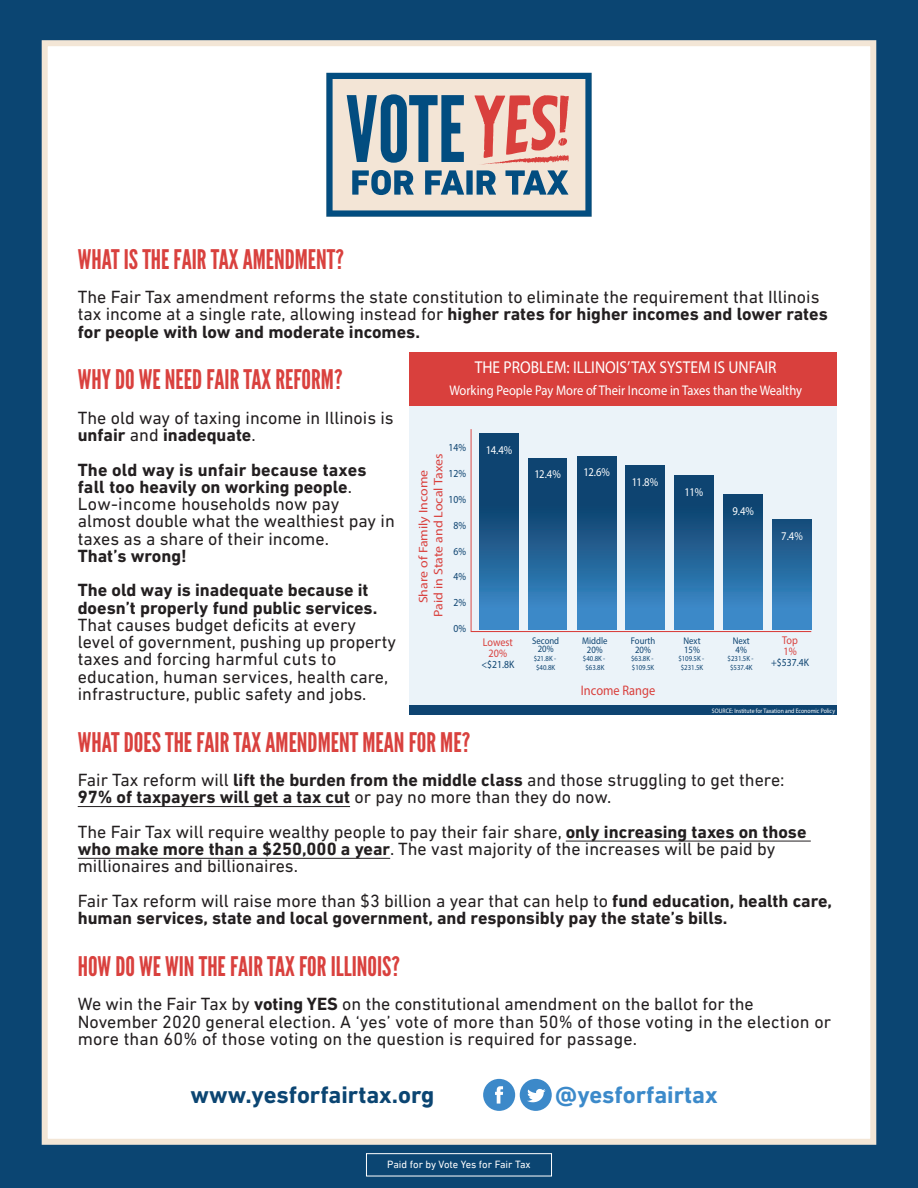
<style>
.page{position:relative;width:918px;height:1188px;background:#0b4572}
.page>*{position:absolute;margin:0;border:0;box-sizing:border-box;transform-origin:0 0}
.t1{font:27px "League Gothic";color:#d9413e}
.t2{font:700 24.45px "DIN Next LT Pro";color:#0b4572}
.t3{font:700 24.45px "DIN Next LT Pro";color:#3c8aca}
.t4{font:18px/17.2px "DIN Next LT Pro";color:#231f20}
.t5{font:700 18px/17.2px "DIN Next LT Pro";color:#231f20}
.t6{font:700 17.25px "DIN Next LT Pro";color:#fff;scale:.9 1}
.t7{font:700 13.95px "DIN Next LT Pro";color:#fff;scale:.9 1}
.t8{font:700 13.8px "DIN Next LT Pro";color:#d9403d;scale:.9 1}
.t9{font:700 12.45px/15px "DIN Next LT Pro";color:#d9403d;text-align:center;scale:1.11 1}
.t10{font:700 11.85px "DIN Next LT Pro";letter-spacing:-.06em;color:#fff;scale:.9 1}
.t11{font:700 11.25px/10.9px "DIN Next LT Pro";letter-spacing:-.005em;color:#d9403d;text-align:center;scale:.9 1}
.t12{font:700 10.8px "DIN Next LT Pro";color:#0e4471;scale:.9 1}
.t13{font:10.8px "DIN Next LT Pro";color:#0e4471;scale:.9 1}
.t14{font:10.65px "DIN Next W01";color:#fff}
.t15{font:700 9.75px/8.7px "DIN Next LT Pro";color:#0e4471;text-align:center;scale:.9 1}
.t16{font:7.5px/8.7px "DIN Next LT Pro";color:#0e4471;text-align:center;scale:.9 1}
.t17{font:6.45px "DIN Next LT Pro";color:#fff;scale:.9 1}
.s1{font-weight:700}
.s2{font-weight:400}
</style>
<div class="page">
<div style="left:45px;top:43px;width:828px;height:1099px;background:#fff"></div>
<div style="left:42px;top:40px;width:834px;height:1105px;border:6px solid #f3e6d6"></div>
<hr style="left:78px;top:806px;width:272px;height:1px;background:#231f20">
<hr style="left:566px;top:841px;width:245px;height:1px;background:#231f20">
<hr style="left:78px;top:858px;width:312px;height:1px;background:#231f20">
<div style="left:366px;top:1153px;width:186px;height:23px;border:1px solid #fff"></div>
<svg style="left:326px;top:73px;width:266px;height:144px;background:#a5a8af"></svg>
<div style="left:483px;top:1079px;width:32px;height:32px;background:#3c89c9;border-radius:50%"></div>
<svg style="left:495px;top:1086px;width:8px;height:18px"></svg>
<div style="left:520px;top:1079px;width:32px;height:32px;background:#3c89c9;border-radius:50%"></div>
<svg style="left:527px;top:1089px;width:19px;height:13px"></svg>
<div style="left:409px;top:375px;width:428px;height:340px;background:#ebf3f9"></div>
<div style="left:409px;top:352px;width:428px;height:53px;background:#d9403d"></div>
<svg style="left:470px;top:429px;width:342px;height:203px"></svg>
<svg style="left:480px;top:434px;width:38px;height:196px;background:#1e5c8f"></svg>
<svg style="left:528px;top:459px;width:39px;height:171px;background:#206093"></svg>
<svg style="left:578px;top:456px;width:38px;height:174px;background:#205f93"></svg>
<svg style="left:626px;top:466px;width:38px;height:164px;background:#216195"></svg>
<div style="left:675px;top:475px;width:38px;height:155px;background:linear-gradient(to bottom,#063760,#3f8fcf)"></div>
<div style="left:724px;top:495px;width:39px;height:135px;background:linear-gradient(to bottom,#0b3e68,#4192d2)"></div>
<div style="left:773px;top:520px;width:38px;height:110px;background:linear-gradient(to bottom,#174d7a,#4091d2)"></div>
<div style="left:409px;top:705px;width:428px;height:10px;background:#0e4471"></div>
<p class="t1" style="left:78px;top:243px;width:268px">WHAT IS THE FAIR TAX AMENDMENT?</p>
<p class="t4" style="left:78px;top:288px;width:752px">The Fair Tax amendment reforms the state constitution to eliminate the requirement that Illinois tax income at a single rate, allowing instead for <span class="s1">higher rates for higher incomes and lower rates for people with low and moderate incomes.</span></p>
<p class="t1" style="left:78px;top:364px;width:266px">WHY DO WE NEED FAIR TAX REFORM?</p>
<p class="t4" style="left:78px;top:409px;width:318px">The old way of taxing income in Illinois is <span class="s1">unfair</span> and <span class="s1">inadequate</span>.</p>
<p class="t4" style="left:78px;top:461px;width:319px"><span class="s1">The old way is unfair because taxes fall too heavily on working people</span>.<br>Low-income households now pay almost double what the wealthiest pay in taxes as a share of their income.<br><span class="s1">That’s wrong!</span></p>
<p class="t4" style="left:78px;top:581px;width:320px"><span class="s1">The old way is inadequate because it doesn’t properly fund public services.<br></span>That causes budget deficits at every level of government, pushing up property taxes and forcing harmful cuts to education, human services, health care, infrastructure, public safety and jobs.</p>
<p class="t1" style="left:78px;top:726px;width:394px">WHAT DOES THE FAIR TAX AMENDMENT MEAN FOR ME?</p>
<p class="t4" style="left:78px;top:771px;width:708px">Fair Tax reform will <span class="s1">lift the burden from the middle class</span> and those struggling to get there:<br><span class="s1">97% of taxpayers will get a tax cut</span> or pay no more than they do now.</p>
<p class="t4" style="left:78px;top:823px;width:730px">The Fair Tax will require wealthy people to pay their fair share, <span class="s1">only increasing taxes on those who make more than a $250,000 a year</span>. The vast majority of the increases will be paid by millionaires and billionaires.</p>
<p class="t5" style="left:78px;top:892px;width:756px"><span class="s2">Fair Tax reform will raise more than $3 billion a year that can help to</span> fund education, health care, human services, state and local government, and responsibly pay the state’s bills.</p>
<p class="t1" style="left:78px;top:950px;width:324px">HOW DO WE WIN THE FAIR TAX FOR ILLINOIS?</p>
<p class="t4" style="left:78px;top:995px;width:755px">We win the Fair Tax by <span class="s1">voting YES</span> on the constitutional amendment on the ballot for the<br>November 2020 general election. A ‘yes’ vote of more than 50% of those voting in the election or more than 60% of those voting on the question is required for passage.</p>
<p class="t6" style="left:475px;top:356px;width:337px">THE PROBLEM: ILLINOIS’ TAX SYSTEM IS UNFAIR</p>
<p class="t7" style="left:449px;top:382px;width:394px">Working People Pay More of Their Income in Taxes than the Wealthy</p>
<p class="t12" style="left:449px;top:441px;width:21px">14%</p>
<p class="t12" style="left:449px;top:467px;width:21px">12%</p>
<p class="t12" style="left:449px;top:493px;width:21px">10%</p>
<p class="t12" style="left:454px;top:518px;width:16px">8%</p>
<p class="t12" style="left:454px;top:544px;width:16px">6%</p>
<p class="t12" style="left:454px;top:570px;width:16px">4%</p>
<p class="t12" style="left:454px;top:596px;width:16px">2%</p>
<p class="t12" style="left:454px;top:622px;width:16px">0%</p>
<p class="t10" style="left:486px;top:442px;width:31px">14.4%</p>
<p class="t9" style="left:416px;top:617px;width:148px;rotate:-90deg">Share of Family Income<br>Paid in State and Local Taxes</p>
<p class="t10" style="left:534px;top:467px;width:31px">12.4%</p>
<p class="t10" style="left:584px;top:465px;width:31px">12.6%</p>
<p class="t10" style="left:632px;top:475px;width:31px">11.8%</p>
<p class="t10" style="left:685px;top:484px;width:22px">11%</p>
<p class="t10" style="left:732px;top:504px;width:25px">9.4%</p>
<p class="t10" style="left:781px;top:529px;width:25px">7.4%</p>
<p class="t11" style="left:782px;top:635px;width:19px;text-align:left">Top<br>1%</p>
<p class="t13" style="left:771px;top:656px;width:44px">+$537.4K</p>
<p class="t15" style="left:532px;top:636px;width:32px">Second<br>20%</p>
<p class="t16" style="left:534px;top:654px;width:26px">$21.8K - $40.8K</p>
<p class="t15" style="left:582px;top:636px;width:30px">Middle<br>20%</p>
<p class="t16" style="left:583px;top:655px;width:26px">$40.8K - $63.8K</p>
<p class="t15" style="left:631px;top:636px;width:29px">Fourth<br>20%</p>
<p class="t16" style="left:631px;top:655px;width:27px;text-align:left">$63.8K - $109.5K</p>
<p class="t15" style="left:684px;top:636px;width:20px;text-align:left">Next<br>15%</p>
<p class="t16" style="left:678px;top:655px;width:30px">$109.5K - $231.5K</p>
<p class="t15" style="left:733px;top:636px;width:20px;text-align:left">Next<br>4%</p>
<p class="t16" style="left:728px;top:655px;width:30px">$231.5K - $537.4K</p>
<p class="t11" style="left:483px;top:636px;width:35px">Lowest<br>20%</p>
<p class="t13" style="left:481px;top:657px;width:38px">&lt;$21.8K</p>
<p class="t8" style="left:581px;top:682px;width:84px">Income Range</p>
<p class="t17" style="left:712px;top:707px;width:138px">SOURCE: Institute for Taxation and Economic Policy</p>
<p class="t2" style="left:190px;top:1080px;width:245px">www.yesforfairtax.org</p>
<p class="t3" style="left:555px;top:1080px;width:164px">@yesforfairtax</p>
<p class="t14" style="left:387px;top:1159px;width:145px">Paid for by Vote Yes for Fair Tax</p>
</div>
